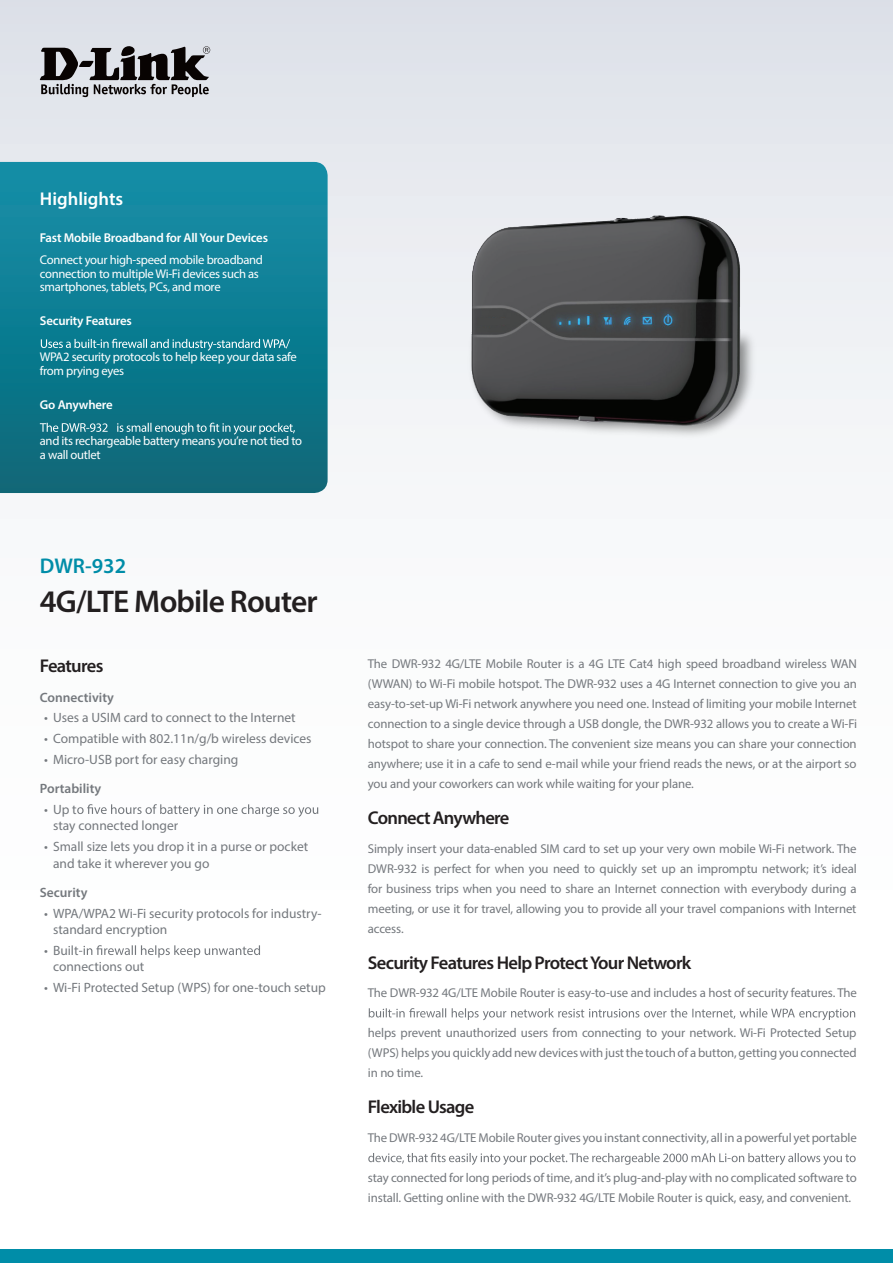
<style>
.page{position:relative;width:893px;height:1263px;background:#fff}
.page>*{position:absolute;margin:0;border:0;box-sizing:border-box;transform-origin:0 0}
.t1{font:600 31.5px "Myriad Pro";letter-spacing:-.025em;color:#231f20}
.t2{font:600 21.3px "Myriad Pro";color:#008da8}
.t3{font:600 18.6px "Myriad Pro";letter-spacing:-.035em;color:#231f20}
.t4{font:600 18.6px "Myriad Pro";color:#fff}
.t5{font:13.5px/16.5px "Myriad Pro";color:#74787d}
.t6{font:600 13.5px "Myriad Pro";color:#74787d}
.t7{font:12.9px/20px "Myriad Pro";letter-spacing:-.01em;color:#74787d;text-align:justify}
.t8{font:600 12.9px "Myriad Pro";letter-spacing:-.015em;color:#fff}
.t9{font:12.6px/13.5px "Myriad Pro";letter-spacing:-.025em;color:#fff}
</style>
<div class="page">
<div style="left:0;top:0;width:893px;height:1084px;background:linear-gradient(to bottom,#e3e6ec,#fff)"></div>
<div style="left:0;top:1249px;width:893px;height:14px;background:#008da8"></div>
<svg style="left:0;top:162px;width:328px;height:331px;background:#0f7c91"></svg>
<svg style="left:40px;top:46px;width:170px;height:51px;background:#807f83"></svg>
<img style="left:468px;top:216px;width:288px;height:223px">
<svg style="left:476px;top:318px;width:35px;height:7px"></svg>
<svg style="left:369px;top:1008px;width:486px;height:12px"></svg>
<svg style="left:368px;top:1153px;width:488px;height:12px"></svg>
<svg style="left:77px;top:804px;width:241px;height:13px"></svg>
<svg style="left:79px;top:945px;width:181px;height:12px"></svg>
<svg style="left:41px;top:339px;width:249px;height:12px;background:#3c96a6"></svg>
<svg style="left:40px;top:423px;width:255px;height:12px;background:#3e8c9a"></svg>
<h3 class="t4" style="left:40px;top:187px;width:85px">Highlights</h3>
<p class="t8" style="left:40px;top:229px;width:230px">Fast Mobile Broadband for All Your Devices</p>
<p class="t9" style="left:40px;top:253px;width:225px">Connect your high-speed mobile broadband connection to multiple Wi-Fi devices such as smartphones, tablets, PCs, and more</p>
<p class="t8" style="left:40px;top:313px;width:94px">Security Features</p>
<p class="t9" style="left:40px;top:350px;width:258px">WPA2 security protocols to help keep your data safe from prying eyes</p>
<p class="t8" style="left:40px;top:397px;width:74px">Go Anywhere</p>
<p class="t9" style="left:40px;top:434px;width:264px">and its rechargeable battery means you’re not tied to a wall outlet</p>
<h2 class="t2" style="left:40px;top:552px;width:88px">DWR-932</h2>
<h1 class="t1" style="left:40px;top:582px;width:279px">4G/LTE Mobile Router</h1>
<h3 class="t3" style="left:40px;top:654px;width:65px">Features</h3>
<p class="t6" style="left:40px;top:688px;width:76px">Connectivity</p>
<p class="t5" style="left:44px;top:709px;width:253px">• Uses a USIM card to connect to the Internet</p>
<p class="t5" style="left:44px;top:730px;width:269px">• Compatible with 802.11n/g/b wireless devices</p>
<p class="t5" style="left:44px;top:751px;width:196px">• Micro-USB port for easy charging</p>
<p class="t6" style="left:40px;top:780px;width:63px">Portability</p>
<p class="t5" style="left:53px;top:801px;width:127px;text-indent:-9px">• Up t<br>stay connected longer</p>
<p class="t5" style="left:53px;top:838px;width:257px;text-indent:-9px">• Small size lets you drop it in a purse or pocket and take it wherever you go</p>
<p class="t6" style="left:40px;top:884px;width:49px">Security</p>
<p class="t5" style="left:53px;top:905px;width:270px;text-indent:-9px">• WPA/WPA2 Wi-Fi security protocols for industry&shy;standard encryption</p>
<p class="t5" style="left:53px;top:942px;width:93px;text-indent:-9px">• Built connections out</p>
<p class="t5" style="left:44px;top:979px;width:283px">• Wi-Fi Protected Setup (WPS) for one-touch setup</p>
<p class="t7" style="left:368px;top:654px;width:491px">The DWR-932 4G/LTE Mobile Router is a 4G LTE Cat4 high speed broadband wireless WAN (WWAN) to Wi-Fi mobile hotspot. The DWR-932 uses a 4G Internet connection to give you an easy-to-set-up Wi-Fi network anywhere you need one. Instead of limiting your mobile Internet connection to a single device through a USB dongle, the DWR-932 allows you to create a Wi-Fi hotspot to share your connection. The convenient size means you can share your connection anywhere; use it in a cafe to send e-mail while your friend reads the news, or at the airport so you and your coworkers can work while waiting for your plane.</p>
<h3 class="t3" style="left:368px;top:806px;width:143px">Connect Anywhere</h3>
<p class="t7" style="left:368px;top:838px;width:490px">Simply insert your data-enabled SIM card to set up your very own mobile Wi-Fi network. The DWR-932 is perfect for when you need to quickly set up an impromptu network; it’s ideal for business trips when you need to share an Internet connection with everybody during a meeting, or use it for travel, allowing you to provide all your travel companions with Internet access.</p>
<h3 class="t3" style="left:368px;top:950px;width:325px">Security Features Help Protect Your Network</h3>
<p class="t7" style="left:368px;top:983px;width:491px">The DWR-932 4G/LTE Mobile Router is easy-to-use and includes a host of security features. The</p>
<p class="t7" style="left:368px;top:1023px;width:490px">helps prevent unauthorized users from connecting to your network. Wi-Fi Protected Setup (WPS) helps you quickly add new devices with just the touch of a button, getting you connected in no time.</p>
<h3 class="t3" style="left:368px;top:1095px;width:108px">Flexible Usage</h3>
<p class="t7" style="left:368px;top:1127px;width:491px">The DWR-932 4G/LTE Mobile Router gives you instant connectivity, all in a powerful yet portable</p>
<p class="t7" style="left:368px;top:1167px;width:491px">stay connected for long periods of time, and it’s plug-and-play with no complicated software to install. Getting online with the DWR-932 4G/LTE Mobile Router is quick, easy, and convenient.</p>
</div>
